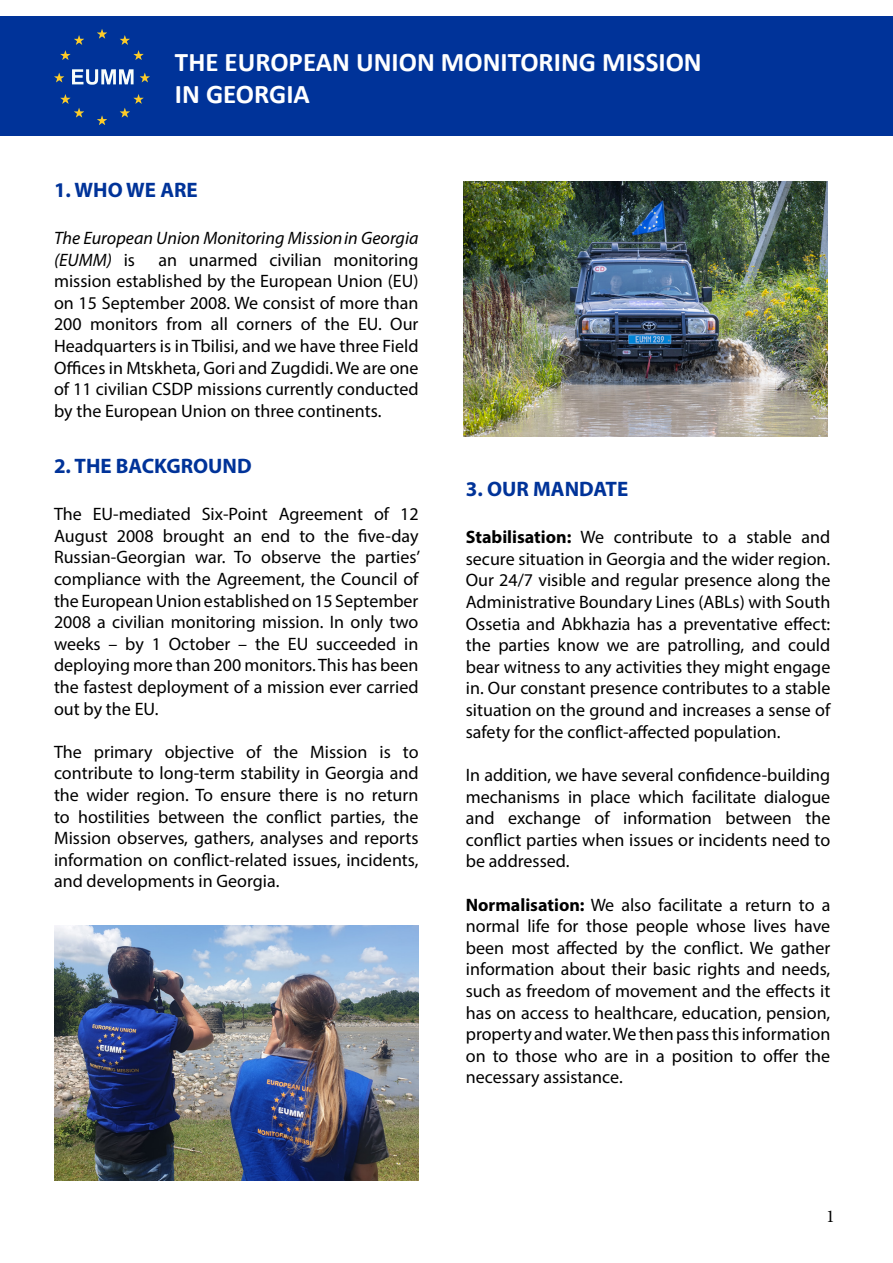
<style>
.page{position:relative;width:893px;height:1263px;background:#fff}
.page>*{position:absolute;margin:0;border:0;box-sizing:border-box;transform-origin:0 0}
.t1{font:700 27px "Calibri";color:#fff}
.t2{font:700 21px "Myriad Pro";color:#039}
.t3{font:18px/21.6px "Myriad Pro";color:#000;text-align:justify}
.t4{font:italic 18px/21.6px "Myriad Pro";color:#000}
.t5{font:18px "Minion Pro";color:#000}
.s1{font-style:normal}
.s2{font-weight:700}
</style>
<div class="page">
<div style="left:0;top:16px;width:892px;height:119px;background:#039"></div>
<svg style="left:54px;top:29px;width:96px;height:95px"></svg>
<img style="left:54px;top:925px;width:364px;height:255px">
<img style="left:463px;top:181px;width:364px;height:255px">
<p class="t1" style="left:175px;top:43px;width:528px">THE EUROPEAN UNION MONITORING MISSION</p>
<p class="t1" style="left:175px;top:75px;width:137px">IN GEORGIA</p>
<p class="t2" style="left:54px;top:176px;width:145px">1. WHO WE ARE</p>
<p class="t4" style="left:54px;top:227px;width:366px">The European Union Monitoring Mission in Georgia (EUMM) <span class="s1">is</span></p>
<p class="t3" style="left:54px;top:248px;width:366px;text-indent:105px">an unarmed civilian monitoring mission established by the European Union (EU) on 15 September 2008. We consist of more than 200 monitors from all corners of the EU. Our Headquarters is in Tbilisi, and we have three Field Offices in Mtskheta, Gori and Zugdidi. We are one of 11 civilian CSDP missions currently conducted by the European Union on three continents.</p>
<p class="t2" style="left:54px;top:452px;width:199px">2. THE BACKGROUND</p>
<p class="t3" style="left:54px;top:503px;width:368px">The EU-mediated Six-Point Agreement of 12<br>August 2008 brought an end to the five-day Russian-Georgian war. To observe the parties’ compliance with the Agreement, the Council of the European Union established on 15 September 2008 a civilian monitoring mission. In only two weeks – by 1 October – the EU succeeded in deploying more than 200 monitors. This has been the fastest deployment of a mission ever carried out by the EU.</p>
<p class="t3" style="left:54px;top:741px;width:366px">The primary objective of the Mission is to contribute to long-term stability in Georgia and the wider region. To ensure there is no return to hostilities between the conflict parties, the Mission observes, gathers, analyses and reports information on conflict-related issues, incidents, and developments in Georgia.</p>
<p class="t2" style="left:466px;top:476px;width:164px">3. OUR MANDATE</p>
<p class="t3" style="left:466px;top:526px;width:366px"><span class="s2">Stabilisation:</span> We contribute to a stable and secure situation in Georgia and the wider region.<br>Our 24/7 visible and regular presence along the Administrative Boundary Lines (ABLs) with South Ossetia and Abkhazia has a preventative effect: the parties know we are patrolling, and could bear witness to any activities they might engage in. Our constant presence contributes to a stable situation on the ground and increases a sense of safety for the conflict-affected population.</p>
<p class="t3" style="left:466px;top:764px;width:366px">In addition, we have several confidence-building mechanisms in place which facilitate dialogue and exchange of information between the conflict parties when issues or incidents need to be addressed.</p>
<p class="t3" style="left:466px;top:893px;width:366px"><span class="s2">Normalisation:</span> We also facilitate a return to a normal life for those people whose lives have been most affected by the conflict. We gather information about their basic rights and needs, such as freedom of movement and the effects it has on access to healthcare, education, pension, property and water. We then pass this information on to those who are in a position to offer the necessary assistance.</p>
<p class="t5" style="left:826px;top:1204px;width:10px">1</p>
</div>
